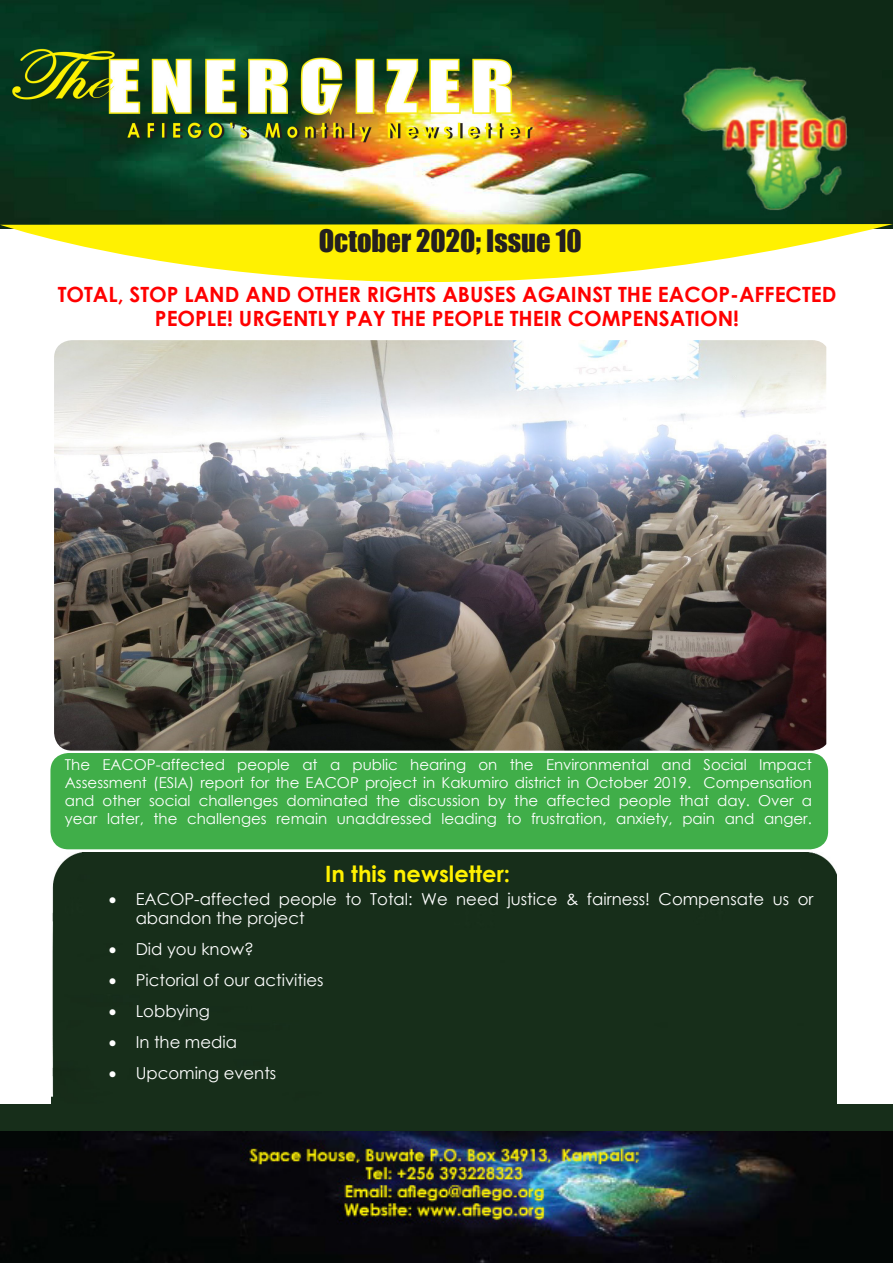
<style>
.page{position:relative;width:893px;height:1263px;background:#fff}
.page>*{position:absolute;margin:0;border:0;box-sizing:border-box;transform-origin:0 0}
.t1{font:28.5px "Impact";color:#231f20}
.t2{font:700 22.5px "Century Gothic";color:#fff101}
.t3{font:700 21px/24.2px "Century Gothic";color:#f00;text-align:center}
.t4{font:16.5px/19px "Century Gothic";color:#fff}
.t5{font:15px/18px "Century Gothic";color:#fff;text-align:justify}
</style>
<div class="page">
<div style="left:50px;top:753px;width:778px;height:96px;background:#40ae49;border-radius:18px"></div>
<div style="left:52px;top:853px;width:785px;height:251px;background:#172e1a"></div>
<img style="left:0;top:0;width:893px;height:224px">
<div style="left:0;top:1104px;width:893px;height:28px;background:#172e1a"></div>
<svg style="left:0;top:224px;width:893px;height:130px"></svg>
<img style="left:0;top:1131px;width:893px;height:132px">
<img style="left:54px;top:340px;width:772px;height:411px">
<p class="t1" style="left:319px;top:219px;width:265px">October 2020; Issue 10</p>
<p class="t3" style="left:58px;top:281px;width:780px">TOTAL, STOP LAND AND OTHER RIGHTS ABUSES AGAINST THE EACOP-AFFECTED<br>PEOPLE! URGENTLY PAY THE PEOPLE THEIR COMPENSATION!</p>
<p class="t5" style="left:65px;top:755px;width:749px">The EACOP-affected people at a public hearing on the Environmental and Social Impact Assessment (ESIA) report for the EACOP project in Kakumiro district in October 2019. Compensation and other social challenges dominated the discussion by the affected people that day. Over a year later, the challenges remain unaddressed leading to frustration, anxiety, pain and anger.</p>
<p class="t2" style="left:325px;top:857px;width:186px">In this newsletter:</p>
<p class="t4" style="left:136px;top:889px;width:679px;text-indent:-27px">• EACOP-affected people to Total: We need justice &amp; fairness! Compensate us or abandon the project</p>
<p class="t4" style="left:109px;top:939px;width:147px">• Did you know?</p>
<p class="t4" style="left:109px;top:970px;width:216px">• Pictorial of our activities</p>
<p class="t4" style="left:109px;top:1001px;width:103px">• Lobbying</p>
<p class="t4" style="left:109px;top:1032px;width:130px">• In the media</p>
<p class="t4" style="left:109px;top:1063px;width:169px">• Upcoming events</p>
</div>
